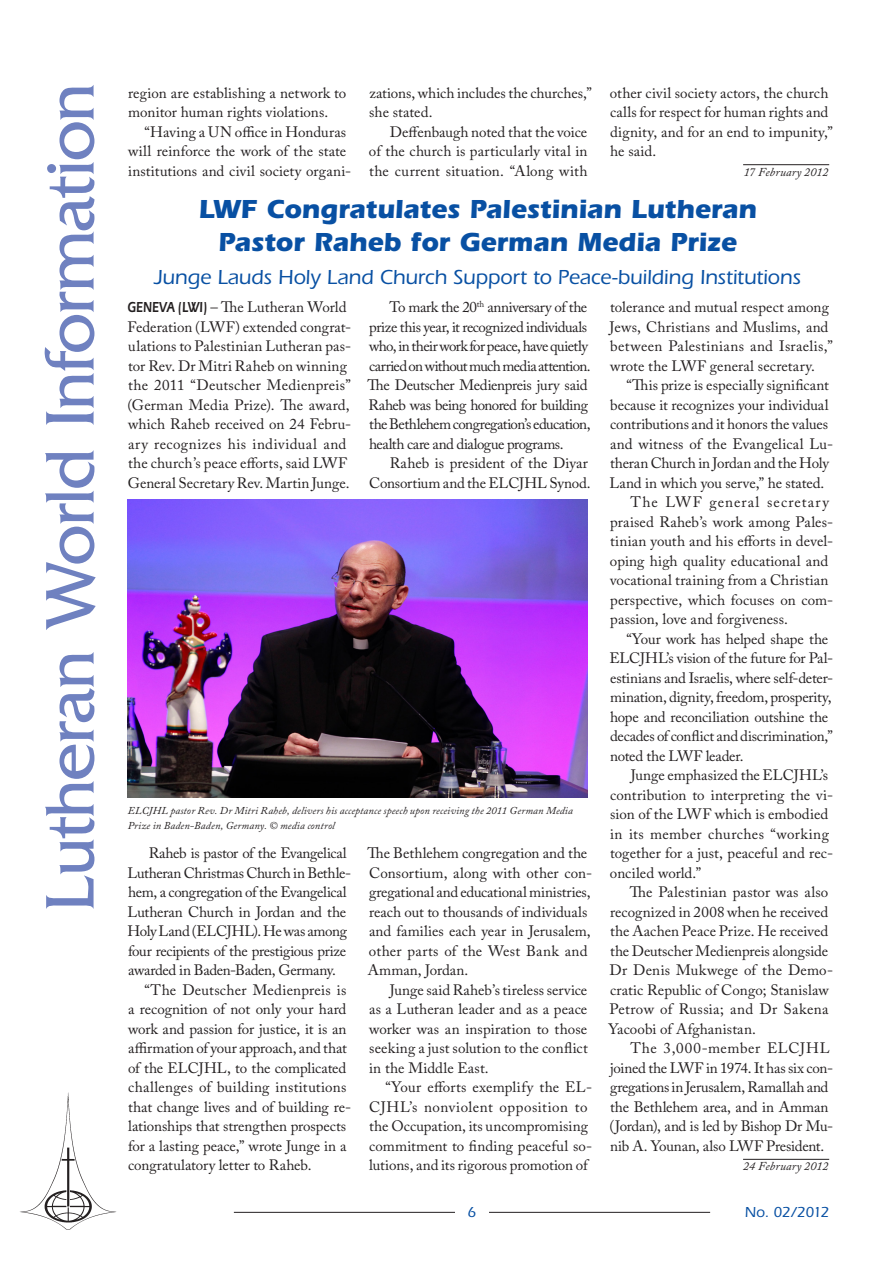
<style>
.page{position:relative;width:893px;height:1263px;background:#fff}
.page>*{position:absolute;margin:0;border:0;box-sizing:border-box;transform-origin:0 0}
.t1{font:72px "Friz Quadrata";letter-spacing:-.02em;color:#6f81c0}
.Heading_1_alt{font:700 27px/33px "Itc Eras";letter-spacing:-.005em;color:#0850a3;text-align:center}
.Heading_2_alt{font:500 21px "Itc Eras";letter-spacing:-.005em;color:#0850a3}
.Normal_first_byline{font:15px/19.5px "Adobe Caslon Pro";color:#231f20}
.Normal_first_byline-2{font:15px/19.5px "Adobe Caslon Pro";letter-spacing:-.035em;color:#231f20}
.Normal_first_byline-3{font:15px/19.5px "Adobe Caslon Pro";letter-spacing:-.025em;color:#231f20}
.t2{font:500 15px "Itc Eras";letter-spacing:-.035em;color:#0850a3}
.Date{font:italic 12px "Adobe Caslon Pro";letter-spacing:.02em;color:#231f20}
.Captions{font:italic 10.5px/15px "Adobe Caslon Pro";letter-spacing:.015em;color:#231f20}
.s1{font-family:"Itc Eras";font-weight:600}
</style>
<div class="page">
<hr style="left:489px;top:1212px;width:221px;height:1px;background:#231f20">
<hr style="left:234px;top:1212px;width:221px;height:1px;background:#231f20">
<img style="left:20px;top:1092px;width:97px;height:138px">
<hr style="left:743px;top:164px;width:86px;height:1px;background:#231f20">
<hr style="left:743px;top:1159px;width:86px;height:1px;background:#231f20">
<img style="left:128px;top:500px;width:460px;height:297px">
<h1 class="t1" style="left:30px;top:912px;width:830px;rotate:-90deg">Lutheran World Information</h1>
<p class="Normal_first_byline" style="left:128px;top:83px;width:220px">region are establishing a network to monitor human rights violations.</p>
<p class="Normal_first_byline" style="left:610px;top:83px;width:224px">other civil society actors, the church calls for respect for human rights and dignity, and for an end to impunity,” he said.</p>
<p class="Date" style="left:744px;top:164px;width:86px">17 February 2012</p>
<p class="Heading_1_alt" style="left:198px;top:193px;width:560px">LWF Congratulates Palestinian Lutheran<br>Pastor Raheb for German Media Prize</p>
<p class="Heading_2_alt" style="left:154px;top:265px;width:648px">Junge Lauds Holy Land Church Support to Peace-building Institutions</p>
<p class="Normal_first_byline" style="left:127px;top:297px;width:225px"><span class="s1">GENEVA (LWI)</span> – The Lutheran World Federation (LWF) extended congrat&shy;ulations to Palestinian Lutheran pas&shy;tor Rev. Dr Mitri Raheb on winning the 2011 “Deutscher Medienpreis” (German Media Prize). The award, which Raheb received on 24 Febru&shy;ary recognizes his individual and the church’s peace efforts, said LWF General Secretary Rev. Martin Junge.</p>
<p class="Normal_first_byline" style="left:369px;top:83px;width:224px">zations, which includes the churches,” she stated.</p>
<p class="Normal_first_byline" style="left:369px;top:122px;width:220px;text-align:justify;text-indent:21px">Deffenbaugh noted that the voice of the church is particularly vital in the current situation. “Along with</p>
<p class="Normal_first_byline" style="left:128px;top:122px;width:225px;text-indent:16px">“Having a UN office in Honduras will reinforce the work of the state institutions and civil society organi-</p>
<p class="Normal_first_byline-2" style="left:368px;top:297px;width:224px;text-indent:22px">To mark the 20<sup>th</sup> anniversary of the prize this year, it recognized individuals who, in their work for peace, have quietly carried on without much media attention.<br>The Deutscher Medienpreis jury said Raheb was being honored for building the Bethlehem congregation’s education, health care and dialogue programs.</p>
<p class="Normal_first_byline" style="left:369px;top:453px;width:223px;text-align:right">Raheb is president of the Diyar<br>Consortium and the ELCJHL Synod.</p>
<p class="Normal_first_byline" style="left:610px;top:297px;width:225px">tolerance and mutual respect among Jews, Christians and Muslims, and between Palestinians and Israelis,” wrote the LWF general secretary.</p>
<p class="Normal_first_byline" style="left:609px;top:375px;width:225px;text-indent:17px">“This prize is especially significant because it recognizes your individual contributions and it honors the values and witness of the Evangelical Lu&shy;theran Church in Jordan and the Holy Land in which you serve,” he stated.</p>
<p class="Normal_first_byline" style="left:610px;top:492px;width:225px;text-indent:21px">The LWF general secretary praised Raheb’s work among Pales&shy;tinian youth and his efforts in devel&shy;oping high quality educational and vocational training from a Christian perspective, which focuses on com&shy;passion, love and forgiveness.</p>
<p class="Normal_first_byline" style="left:609px;top:629px;width:225px;text-indent:17px">“Your work has helped shape the ELCJHL’s vision of the future for Pal&shy;estinians and Israelis, where self-deter&shy;mination, dignity, freedom, prosperity, hope and reconciliation outshine the decades of conflict and discrimination,” noted the LWF leader.</p>
<p class="Normal_first_byline" style="left:610px;top:765px;width:225px;text-indent:21px">Junge emphasized the ELCJHL’s contribution to interpreting the vi&shy;sion of the LWF which is embodied in its member churches “working together for a just, peaceful and rec&shy;onciled world.”</p>
<p class="Normal_first_byline" style="left:608px;top:882px;width:226px;text-indent:21px">The Palestinian pastor was also recognized in 2008 when he received the Aachen Peace Prize. He received the Deutscher Medienpreis alongside<br>Dr Denis Mukwege of the Demo&shy;cratic Republic of Congo; Stanislaw<br>Petrow of Russia; and Dr Sakena<br>Yacoobi of Afghanistan.</p>
<p class="Normal_first_byline" style="left:609px;top:1038px;width:225px;text-indent:21px">The 3,000-member ELCJHL joined the LWF in 1974. It has six con&shy;gregations in Jerusalem, Ramallah and the Bethlehem area, and in Amman (Jordan), and is led by Bishop Dr Mu&shy;nib A. Younan, also LWF President.</p>
<p class="Date" style="left:743px;top:1159px;width:87px">24 February 2012</p>
<p class="Captions" style="left:128px;top:802px;width:447px">ELCJHL pastor Rev. Dr Mitri Raheb, delivers his acceptance speech upon receiving the 2011 German Media<br>Prize in Baden-Baden, Germany. © media control</p>
<p class="Normal_first_byline" style="left:368px;top:843px;width:226px">The Bethlehem congregation and the Consortium, along with other con&shy;gregational and educational ministries, reach out to thousands of individuals and families each year in Jerusalem, other parts of the West Bank and Amman, Jordan.</p>
<p class="Normal_first_byline" style="left:369px;top:980px;width:220px;text-align:justify;text-indent:21px">Junge said Raheb’s tireless service as a Lutheran leader and as a peace worker was an inspiration to those seeking a just solution to the conflict in the Middle East.</p>
<p class="Normal_first_byline" style="left:369px;top:1077px;width:225px;text-indent:16px">“Your efforts exemplify the EL-CJHL’s nonviolent opposition to the Occupation, its uncompromising commitment to finding peaceful so&shy;lutions, and its rigorous promotion of</p>
<p class="Normal_first_byline-3" style="left:128px;top:843px;width:225px;text-indent:21px">Raheb is pastor of the Evangelical Lutheran Christmas Church in Bethle&shy;hem, a congregation of the Evangelical Lutheran Church in Jordan and the Holy Land (ELCJHL). He was among four recipients of the prestigious prize awarded in Baden-Baden, Germany.</p>
<p class="Normal_first_byline" style="left:128px;top:980px;width:225px;text-indent:16px">“The Deutscher Medienpreis is a recognition of not only your hard work and passion for justice, it is an affirmation of your approach, and that of the ELCJHL, to the complicated challenges of building institutions that change lives and of building re&shy;lationships that strengthen prospects for a lasting peace,” wrote Junge in a congratulatory letter to Raheb.</p>
<p class="t2" style="left:467px;top:1203px;width:10px">6</p>
<p class="t2" style="left:745px;top:1203px;width:86px">No. 02/2012</p>
</div>
